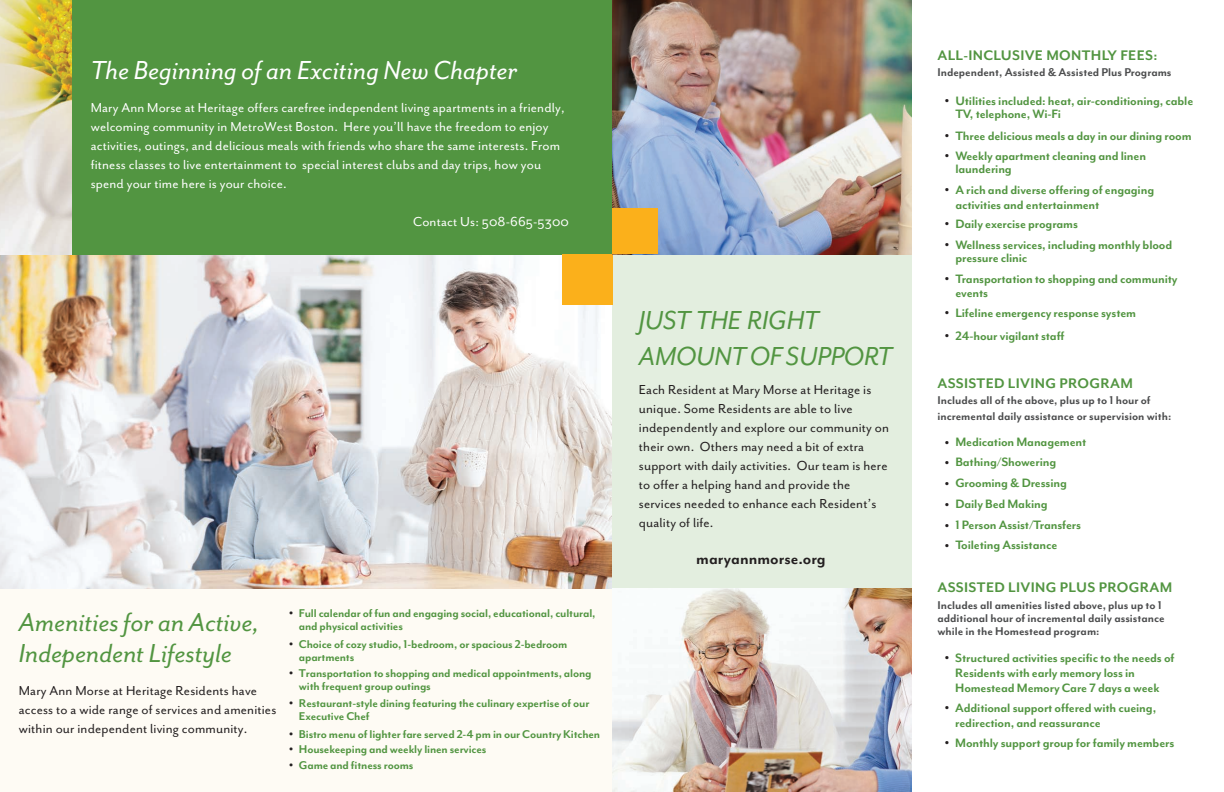
<style>
.page{position:relative;width:1224px;height:792px;background:#fff}
.page>*{position:absolute;margin:0;border:0;box-sizing:border-box;transform-origin:0 0}
.t1{font:italic 30px/31px "Mr Eaves San OT";color:#529541}
.t2{font:italic 30px "Mr Eaves San OT";color:#fff}
.t3{font:700 18px "Mr Eaves Mod OT";color:#231f20}
.t4{font:700 16px "Mr Eaves Mod OT";letter-spacing:.02em;color:#529541}
.t5{font:15px/19px "Mr Eaves San OT";letter-spacing:.01em;color:#231f20}
.t6{font:15px/18.9px "Mr Eaves San OT";letter-spacing:.01em;color:#fff}
.t7{font:15px "Mr Eaves San OT";letter-spacing:.01em;color:#fffefe}
.t8{font:700 14px/13.5px "Mr Eaves Mod OT";letter-spacing:-.01em;color:#529541}
.t9{font:700 13px/13px "Mr Eaves Mod OT";letter-spacing:-.01em;color:#529541}
.t10{font:700 13px/13px "Mr Eaves Mod OT";color:#4b4c4d}
.s1{font-size:16.7px;color:#231f20}
.s2{font-size:18px;color:#231f20}
</style>
<div class="page">
<div style="left:0;top:0;width:612px;height:792px;background:#fefbf4"></div>
<div style="left:612px;top:0;width:612px;height:792px;background:#e3eedf"></div>
<img style="left:0;top:254px;width:612px;height:334px">
<img style="left:612px;top:588px;width:300px;height:204px">
<div style="left:0;top:0;width:612px;height:254px;background:#529541"></div>
<img style="left:0;top:0;width:72px;height:254px">
<div style="left:562px;top:254px;width:50px;height:51px;background:#fbb01b"></div>
<img style="left:612px;top:0;width:300px;height:254px">
<div style="left:612px;top:208px;width:46px;height:46px;background:#fbb01b"></div>
<div style="left:912px;top:0;width:312px;height:792px;background:#fff"></div>
<p class="t2" style="left:91px;top:53px;width:429px">The Beginning of an Exciting New Chapter</p>
<p class="t6" style="left:91px;top:98px;width:476px">Mary Ann Morse at Heritage offers carefree independent living apartments in a friendly, welcoming community in MetroWest Boston. Here you’ll have the freedom to enjoy activities, outings, and delicious meals with friends who share the same interests. From fitness classes to live entertainment to special interest clubs and day trips, how you spend your time here is your choice.</p>
<p class="t7" style="left:413px;top:214px;width:157px">Contact Us: 508-665-5300</p>
<p class="t1" style="left:19px;top:607px;width:242px">Amenities for an Active,<br>Independent Lifestyle</p>
<p class="t5" style="left:19px;top:682px;width:259px">Mary Ann Morse at Heritage Residents have access to a wide range of services and amenities within our independent living community.</p>
<p class="t9" style="left:299px;top:607px;width:298px;text-indent:-10px"><span class="s1">•</span> Full calendar of fun and engaging social, educational, cultural, and physical activities</p>
<p class="t9" style="left:299px;top:638px;width:270px;text-indent:-10px"><span class="s1">•</span> Choice of cozy studio, 1-bedroom, or spacious 2-bedroom apartments</p>
<p class="t9" style="left:299px;top:666px;width:294px;text-indent:-10px"><span class="s1">•</span> Transportation to shopping and medical appointments, along with frequent group outings</p>
<p class="t9" style="left:299px;top:697px;width:292px;text-indent:-10px"><span class="s1">•</span> Restaurant-style dining featuring the culinary expertise of our<br>Executive Chef</p>
<p class="t9" style="left:289px;top:727px;width:313px"><span class="s1">•</span> Bistro menu of lighter fare served 2-4 pm in our Country Kitchen</p>
<p class="t9" style="left:289px;top:743px;width:199px"><span class="s1">•</span> Housekeeping and weekly linen services</p>
<p class="t9" style="left:289px;top:759px;width:126px"><span class="s1">•</span> Game and fitness rooms</p>
<p class="t1" style="left:639px;top:303px;width:255px;line-height:36px">JUST THE RIGHT<br>AMOUNT OF SUPPORT</p>
<p class="t5" style="left:639px;top:380px;width:252px">Each Resident at Mary Morse at Heritage is unique. Some Residents are able to live independently and explore our community on their own. Others may need a bit of extra support with daily activities. Our team is here to offer a helping hand and provide the services needed to enhance each Resident’s quality of life.</p>
<p class="t3" style="left:696px;top:549px;width:131px">maryannmorse.org</p>
<p class="t4" style="left:937px;top:47px;width:221px">ALL-INCLUSIVE MONTHLY FEES:</p>
<p class="t10" style="left:937px;top:66px;width:236px">Independent, Assisted &amp; Assisted Plus Programs</p>
<p class="t8" style="left:955px;top:94px;width:239px;text-indent:-11px"><span class="s2">•</span> Utilities included: heat, air-conditioning, cable<br>TV, telephone, Wi-Fi</p>
<p class="t8" style="left:945px;top:130px;width:249px"><span class="s2">•</span> Three delicious meals a day in our dining room</p>
<p class="t8" style="left:955px;top:149px;width:192px;text-indent:-11px"><span class="s2">•</span> Weekly apartment cleaning and linen laundering</p>
<p class="t8" style="left:955px;top:182px;width:200px;line-height:15px;text-indent:-11px"><span class="s2">•</span> A rich and diverse offering of engaging activities and entertainment</p>
<p class="t8" style="left:945px;top:217px;width:135px"><span class="s2">•</span> Daily exercise programs</p>
<p class="t8" style="left:955px;top:238px;width:218px;text-indent:-11px"><span class="s2">•</span> Wellness services, including monthly blood pressure clinic</p>
<p class="t8" style="left:955px;top:272px;width:224px;text-indent:-11px"><span class="s2">•</span> Transportation to shopping and community events</p>
<p class="t8" style="left:945px;top:307px;width:193px"><span class="s2">•</span> Lifeline emergency response system</p>
<p class="t8" style="left:945px;top:329px;width:121px"><span class="s2">•</span> 24-hour vigilant staff</p>
<p class="t4" style="left:937px;top:374px;width:197px">ASSISTED LIVING PROGRAM</p>
<p class="t10" style="left:937px;top:392px;width:236px;line-height:16px">Includes all of the above, plus up to 1 hour of incremental daily assistance or supervision with:</p>
<p class="t8" style="left:945px;top:435px;width:143px"><span class="s2">•</span> Medication Management</p>
<p class="t8" style="left:945px;top:456px;width:113px"><span class="s2">•</span> Bathing/Showering</p>
<p class="t8" style="left:945px;top:476px;width:124px"><span class="s2">•</span> Grooming &amp; Dressing</p>
<p class="t8" style="left:945px;top:497px;width:104px"><span class="s2">•</span> Daily Bed Making</p>
<p class="t8" style="left:945px;top:518px;width:138px"><span class="s2">•</span> 1 Person Assist/Transfers</p>
<p class="t8" style="left:945px;top:539px;width:114px"><span class="s2">•</span> Toileting Assistance</p>
<p class="t4" style="left:937px;top:579px;width:236px">ASSISTED LIVING PLUS PROGRAM</p>
<p class="t10" style="left:937px;top:599px;width:229px">Includes all amenities listed above, plus up to 1 additional hour of incremental daily assistance while in the Homestead program:</p>
<p class="t8" style="left:955px;top:651px;width:221px;line-height:15px;text-indent:-11px"><span class="s2">•</span> Structured activities specific to the needs of<br>Residents with early memory loss in<br>Homestead Memory Care 7 days a week</p>
<p class="t8" style="left:955px;top:700px;width:202px;line-height:15px;text-indent:-11px"><span class="s2">•</span> Additional support offered with cueing, redirection, and reassurance</p>
<p class="t8" style="left:944px;top:737px;width:231px"><span class="s2">•</span> Monthly support group for family members</p>
</div>
